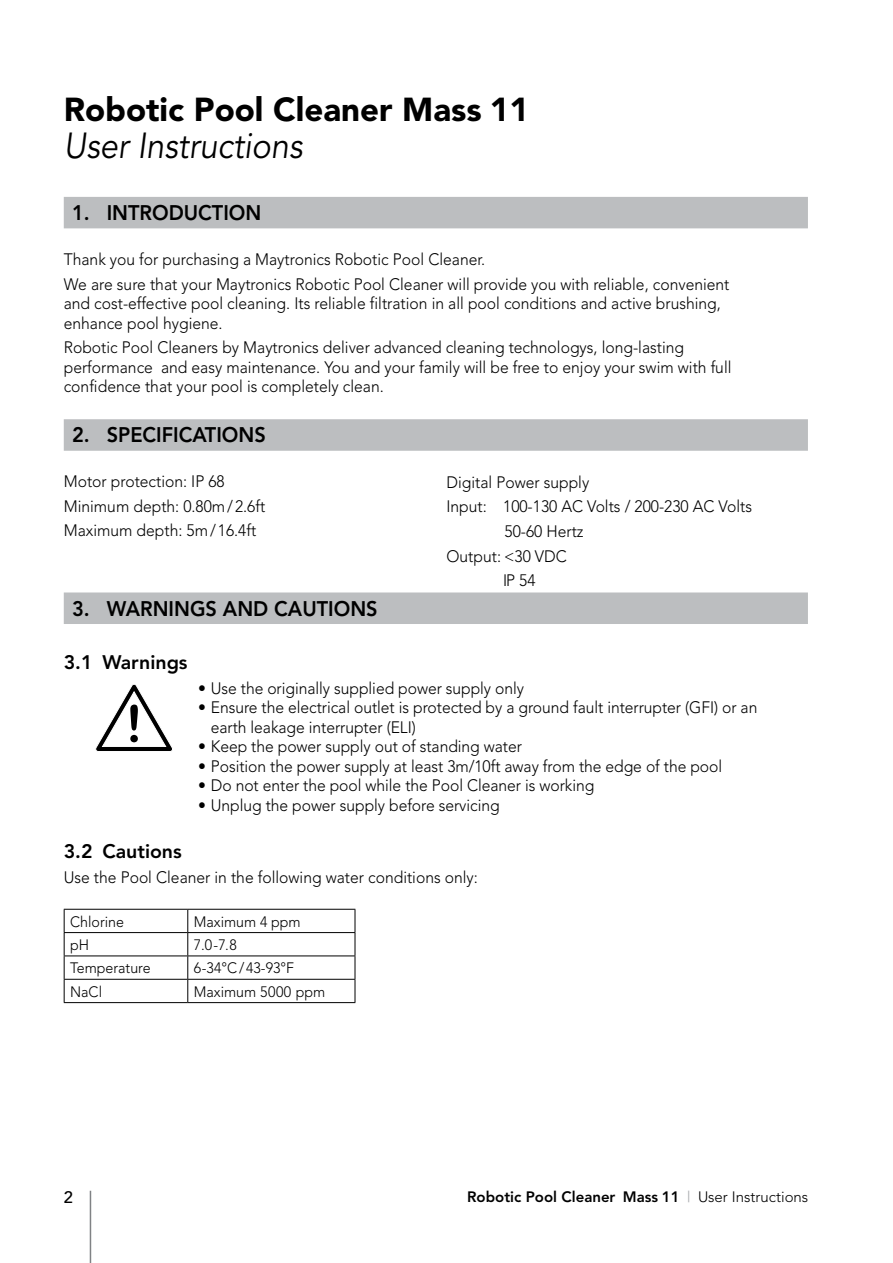
<style>
.page{position:relative;width:893px;height:1263px;background:#fff}
.page>*{position:absolute;margin:0;border:0;box-sizing:border-box;transform-origin:0 0}
.t1{font:italic 36px "Avenir LT";color:#000;scale:.9 1}
.t2{font:900 33px "Avenir LT";color:#000}
.t3{font:800 21px "Avenir LT";color:#000;scale:.95 1}
.t4{font:800 19.5px "Avenir LT";color:#000}
.t5{font:300 16.5px/19.5px "Avenir LT";color:#000;scale:.95 1}
.t6{font:500 16.5px "Avenir LT";color:#000}
.t7{font:300 15px "Avenir LT";color:#000;scale:.95 1}
.t8{font:800 15px "Avenir LT";color:#000}
.s1{font-weight:400;color:#a7a9ac}
.s2{font-weight:300}
</style>
<div class="page">
<hr style="left:90px;top:1191px;width:1px;height:72px;background:#808285">
<div style="left:64px;top:197px;width:744px;height:31px;background:#bcbec0"></div>
<div style="left:64px;top:419px;width:744px;height:32px;background:#bcbec0"></div>
<div style="left:64px;top:592px;width:744px;height:32px;background:#bcbec0"></div>
<hr style="left:64px;top:909px;width:124px;height:1px;background:#000">
<hr style="left:188px;top:909px;width:167px;height:1px;background:#000">
<hr style="left:64px;top:932px;width:124px;height:1px;background:#000">
<hr style="left:188px;top:932px;width:167px;height:1px;background:#000">
<hr style="left:64px;top:955px;width:124px;height:1px;background:#000">
<hr style="left:188px;top:955px;width:167px;height:1px;background:#000">
<hr style="left:64px;top:979px;width:124px;height:1px;background:#000">
<svg style="left:64px;top:910px;width:1px;height:92px"></svg>
<hr style="left:188px;top:979px;width:167px;height:1px;background:#000">
<svg style="left:187px;top:910px;width:1px;height:92px"></svg>
<svg style="left:355px;top:910px;width:1px;height:92px"></svg>
<hr style="left:64px;top:1002px;width:124px;height:1px;background:#000">
<hr style="left:188px;top:1002px;width:167px;height:1px;background:#000">
<svg style="left:95px;top:684px;width:78px;height:67px"></svg>
<h2 class="t2" style="left:64px;top:90px;width:467px">Robotic Pool Cleaner Mass 11</h2>
<h1 class="t1" style="left:64px;top:125px;width:267px">User Instructions</h1>
<p class="t3" style="left:72px;top:200px;width:201px">1. INTRODUCTION</p>
<p class="t5" style="left:64px;top:247px;width:702px;line-height:24.6px">Thank you for purchasing a Maytronics Robotic Pool Cleaner.<br>We are sure that your Maytronics Robotic Pool Cleaner will provide you with reliable, convenient</p>
<p class="t5" style="left:64px;top:294px;width:693px">and cost-effective pool cleaning. Its reliable filtration in all pool conditions and active brushing, enhance pool hygiene.</p>
<p class="t5" style="left:64px;top:338px;width:704px">Robotic Pool Cleaners by Maytronics deliver advanced cleaning technologys, long-lasting performance and easy maintenance. You and your family will be free to enjoy your swim with full confidence that your pool is completely clean.</p>
<p class="t3" style="left:72px;top:422px;width:205px">2. SPECIFICATIONS</p>
<p class="t5" style="left:64px;top:469px;width:214px;line-height:24.6px">Motor protection: IP 68<br>Minimum depth: 0.80m/2.6ft<br>Maximum depth: 5m/16.4ft</p>
<p class="t5" style="left:446px;top:472px;width:152px">Digital Power supply</p>
<p class="t5" style="left:446px;top:497px;width:323px">Input: 100-130 AC Volts / 200-230 AC Volts</p>
<p class="t5" style="left:505px;top:521px;width:85px">50-60 Hertz</p>
<p class="t5" style="left:446px;top:546px;width:128px">Output: &lt;30 VDC</p>
<p class="t5" style="left:503px;top:571px;width:35px">IP 54</p>
<p class="t3" style="left:72px;top:596px;width:323px">3. WARNINGS AND CAUTIONS</p>
<p class="t4" style="left:64px;top:651px;width:125px">3.1 Warnings</p>
<p class="t5" style="left:198px;top:678px;width:345px">• Use the originally supplied power supply only</p>
<p class="t5" style="left:211px;top:698px;width:577px;text-indent:-13px">• Ensure the electrical outlet is protected by a ground fault interrupter (GFI) or an earth leakage interrupter (ELI)</p>
<p class="t5" style="left:198px;top:737px;width:342px">• Keep the power supply out of standing water</p>
<p class="t5" style="left:198px;top:756px;width:553px">• Position the power supply at least 3m/10ft away from the edge of the pool</p>
<p class="t5" style="left:198px;top:776px;width:419px">• Do not enter the pool while the Pool Cleaner is working</p>
<p class="t5" style="left:198px;top:795px;width:319px">• Unplug the power supply before servicing</p>
<p class="t4" style="left:64px;top:840px;width:120px">3.2 Cautions</p>
<p class="t5" style="left:64px;top:867px;width:437px">Use the Pool Cleaner in the following water conditions only:</p>
<p class="t7" style="left:70px;top:912px;width:58px">Chlorine</p>
<p class="t7" style="left:194px;top:912px;width:114px">Maximum 4 ppm</p>
<p class="t7" style="left:70px;top:936px;width:21px">pH</p>
<p class="t7" style="left:194px;top:936px;width:47px">7.0-7.8</p>
<p class="t7" style="left:70px;top:959px;width:86px">Temperature</p>
<p class="t7" style="left:194px;top:959px;width:107px">6-34°C/43-93°F</p>
<p class="t7" style="left:70px;top:983px;width:35px">NaCl</p>
<p class="t7" style="left:194px;top:983px;width:140px">Maximum 5000 ppm</p>
<p class="t6" style="left:64px;top:1188px;width:11px">2</p>
<p class="t8" style="left:467px;top:1188px;width:343px">Robotic Pool Cleaner Mass 11 <span class="s1">|</span> <span class="s2">User Instructions</span></p>
</div>
